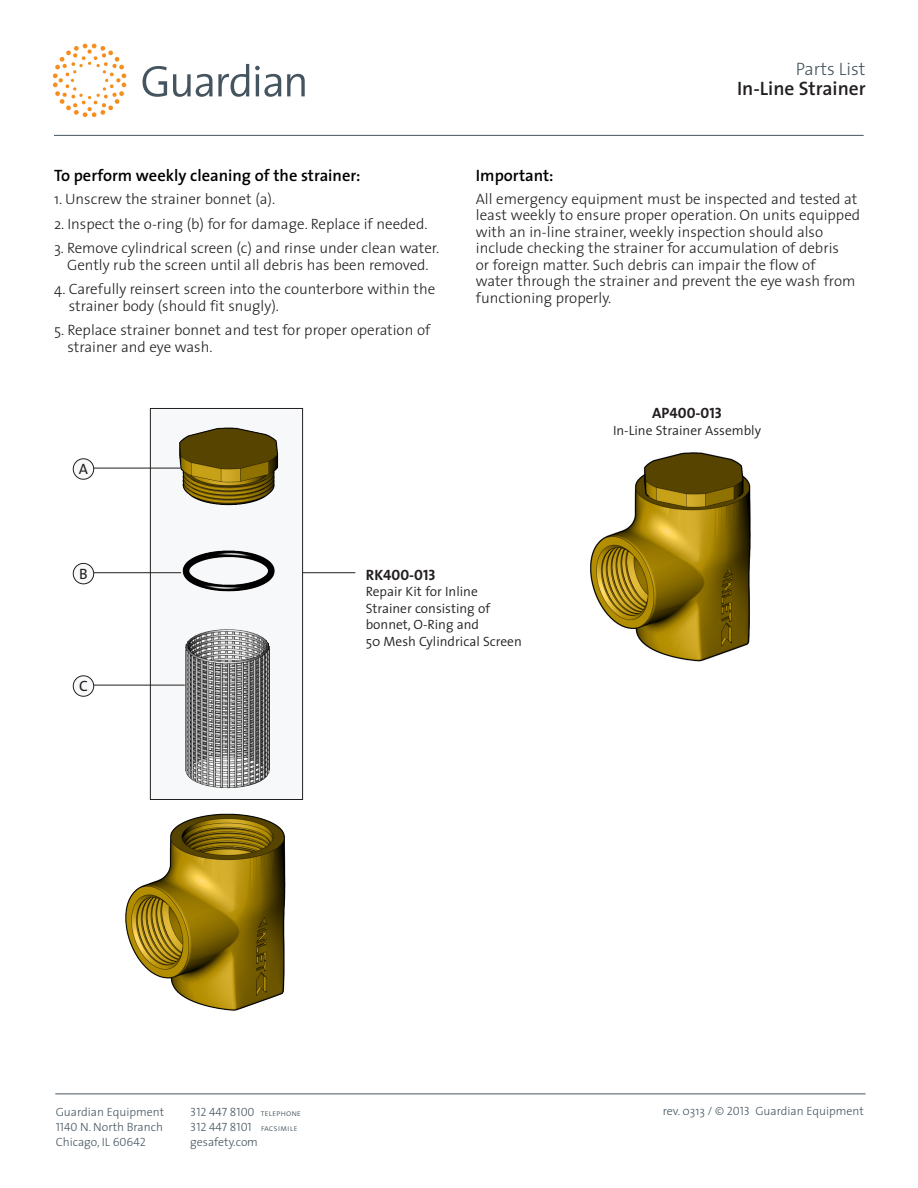
<style>
.page{position:relative;width:918px;height:1188px;background:#fff}
.page>*{position:absolute;margin:0;border:0;box-sizing:border-box;transform-origin:0 0}
.t1{font:600 19.5px "The Sans";color:#231f20}
.t2{font:300 18px "The Sans";color:#45555f}
.t3{font:600 16.5px "The Sans";color:#000}
.t4{font:300 15px/16.5px "The Sans";color:#231f20}
.t5{font:15px "The Sans Bold Caps";color:#231f20}
.t6{font:15px "The Sans Caps";color:#231f20}
.t7{font:300 13.5px/16.5px "The Sans";color:#231f20}
.t8{font:300 12px/15px "The Sans";color:#45555f;text-align:justify}
.t9{font:12px/15px "The Sans Light Caps";color:#45555f}
.s1{font-family:"The Sans Light Caps";font-weight:400}
.s2{font-size:9px}
</style>
<div class="page">
<hr style="left:55px;top:1094px;width:811px;height:1px;background:#45555f">
<hr style="left:54px;top:135px;width:810px;height:1px;background:#45555f">
<svg style="left:173px;top:64px;width:76px;height:33px"></svg>
<svg style="left:255px;top:66px;width:26px;height:31px"></svg>
<svg style="left:287px;top:74px;width:18px;height:22px"></svg>
<svg style="left:143px;top:66px;width:24px;height:31px"></svg>
<svg style="left:53px;top:44px;width:73px;height:73px"></svg>
<hr style="left:259px;top:572px;width:96px;height:1px;background:#231f20">
<hr style="left:85px;top:468px;width:135px;height:1px;background:#231f20">
<hr style="left:85px;top:572px;width:96px;height:1px;background:#231f20">
<hr style="left:85px;top:685px;width:130px;height:1px;background:#231f20">
<div style="left:73px;top:459px;width:21px;height:20px;background:#f7f8f9;border-radius:50%"></div>
<div style="left:73px;top:458px;width:21px;height:22px;border:1px solid #231f20;border-radius:50%"></div>
<div style="left:73px;top:563px;width:21px;height:21px;background:#f7f8f9;border-radius:50%"></div>
<div style="left:73px;top:563px;width:21px;height:21px;border:1px solid #231f20;border-radius:50%"></div>
<div style="left:73px;top:676px;width:21px;height:20px;background:#f7f8f9;border-radius:50%"></div>
<div style="left:73px;top:675px;width:21px;height:22px;border:1px solid #231f20;border-radius:50%"></div>
<img style="left:590px;top:452px;width:161px;height:210px">
<img style="left:108px;top:408px;width:200px;height:603px">
<p class="t3" style="left:54px;top:161px;width:308px">To perform weekly cleaning of the strainer:</p>
<p class="t4" style="left:54px;top:190px;width:223px">1. Unscrew the strainer bonnet (a).</p>
<p class="t4" style="left:54px;top:215px;width:375px">2. Inspect the o-ring (b) for for damage. Replace if needed.</p>
<p class="t4" style="left:54px;top:239px;width:387px;text-align:center">3. Remove cylindrical screen (c) and rinse under clean water.<br>Gently rub the screen until all debris has been removed.</p>
<p class="t4" style="left:69px;top:280px;width:368px;text-indent:-15px">4. Carefully reinsert screen into the counterbore within the strainer body (should fit snugly).</p>
<p class="t4" style="left:67px;top:322px;width:364px;text-indent:-13px">5. Replace strainer bonnet and test for proper operation of strainer and eye wash.</p>
<p class="t6" style="left:79px;top:457px;width:11px">A</p>
<p class="t2" style="left:796px;top:54px;width:71px">Parts List</p>
<h1 class="t1" style="left:737px;top:72px;width:130px">In-Line Strainer</h1>
<p class="t3" style="left:476px;top:161px;width:79px">Important:</p>
<p class="t4" style="left:476px;top:190px;width:386px">All emergency equipment must be inspected and tested at least weekly to ensure proper operation. On units equipped with an in-line strainer, weekly inspection should also include checking the strainer for accumulation of debris<br>or foreign matter. Such debris can impair the flow of<br>water through the strainer and prevent the eye wash from functioning properly.</p>
<p class="t5" style="left:652px;top:400px;width:71px">AP400-013</p>
<p class="t7" style="left:613px;top:421px;width:150px">In-Line Strainer Assembly</p>
<p class="t6" style="left:79px;top:562px;width:10px">B</p>
<p class="t6" style="left:79px;top:674px;width:10px">C</p>
<p class="t5" style="left:366px;top:562px;width:71px">RK400-013</p>
<p class="t7" style="left:366px;top:583px;width:158px">Repair Kit for Inline<br>Strainer consisting of bonnet, O-Ring and<br>50 Mesh Cylindrical Screen</p>
<p class="t8" style="left:56px;top:1104px;width:110px">Guardian Equipment <span class="s1">1140</span> N. North Branch Chicago, IL <span class="s1">60642</span></p>
<p class="t9" style="left:190px;top:1104px;width:112px">312 447 8100 <span class="s2">telephone<br></span>312 447 8101 <span class="s2">facsimile</span></p>
<p class="t8" style="left:190px;top:1134px;width:69px">gesafety.com</p>
<p class="t8" style="left:663px;top:1103px;width:202px">rev. 0313 <span class="s1">/ © 2013</span> Guardian Equipment</p>
</div>
